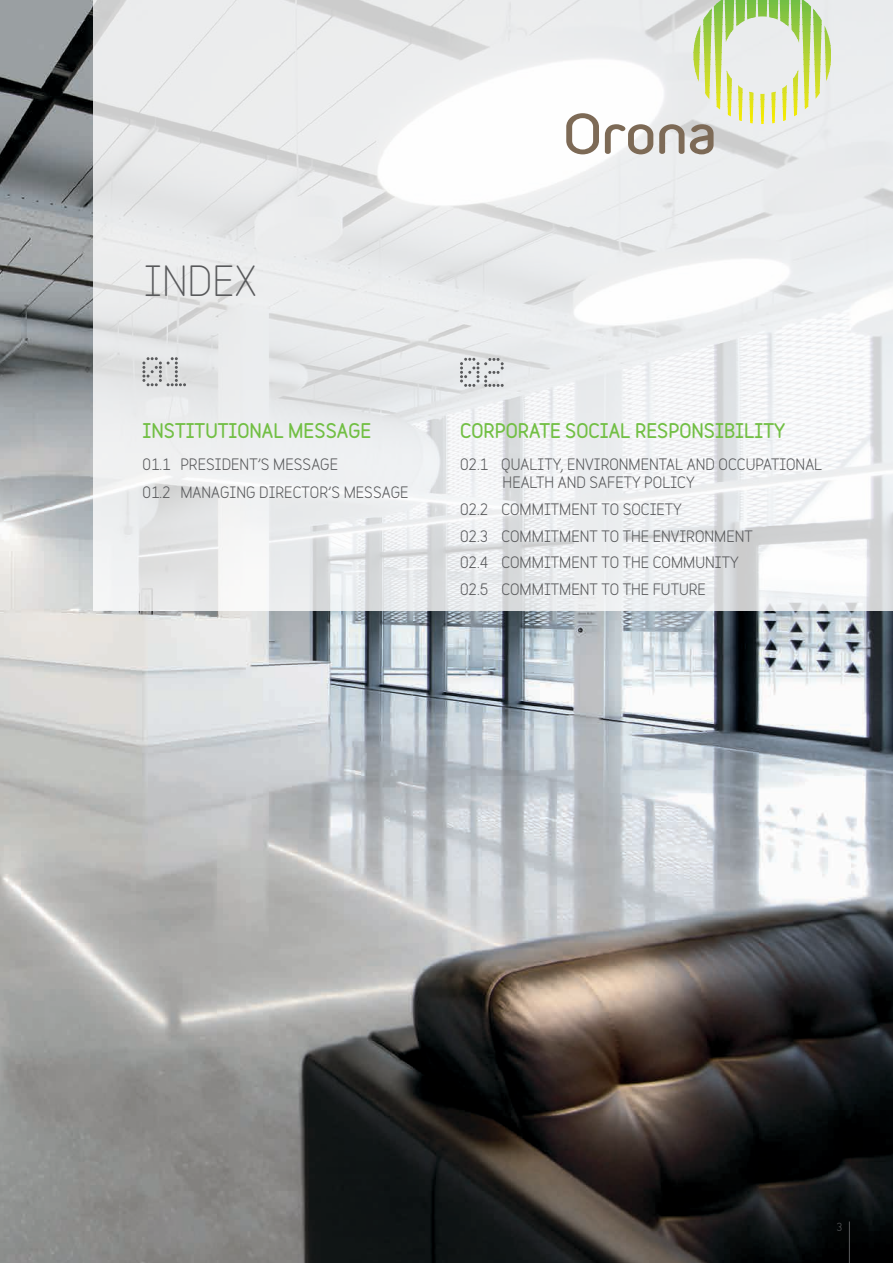
<style>
.page{position:relative;width:893px;height:1263px;background:#fff}
.page>*{position:absolute;margin:0;border:0;box-sizing:border-box;transform-origin:0 0}
.t1{font:40.2px "Variable";color:#58595b}
.t2{font:900 18.15px "Variable";color:#72bf44}
.t3{font:700 14.85px/26.7px "Variable";color:#58595b}
.t4{font:700 10.5px "Variable";color:#58595b}
</style>
<div class="page">
<img style="left:0;top:0;width:893px;height:1263px">
<svg style="left:94px;top:0;width:799px;height:611px;fill:#ebedee"></svg>
<svg style="left:142px;top:357px;width:44px;height:29px"></svg>
<svg style="left:460px;top:358px;width:44px;height:29px"></svg>
<hr style="left:849px;top:1221px;width:1px;height:42px;background:#58595b">
<hr style="left:693px;top:122px;width:138px;height:2px;background:#faed00">
<hr style="left:693px;top:121px;width:138px;height:1px;background:#f8ec00">
<hr style="left:693px;top:119px;width:138px;height:2px;background:#f6eb00">
<hr style="left:693px;top:117px;width:138px;height:2px;background:#f5eb00">
<hr style="left:693px;top:115px;width:138px;height:2px;background:#f3ea00">
<hr style="left:693px;top:114px;width:138px;height:1px;background:#f1e902">
<hr style="left:693px;top:112px;width:138px;height:2px;background:#efe906">
<hr style="left:693px;top:110px;width:138px;height:2px;background:#ede80a">
<hr style="left:693px;top:108px;width:138px;height:2px;background:#ece70e">
<hr style="left:693px;top:107px;width:138px;height:1px;background:#eae610">
<hr style="left:693px;top:105px;width:138px;height:2px;background:#e8e613">
<hr style="left:693px;top:103px;width:138px;height:2px;background:#e6e515">
<hr style="left:693px;top:101px;width:138px;height:2px;background:#e4e417">
<hr style="left:693px;top:100px;width:138px;height:1px;background:#e2e419">
<hr style="left:693px;top:98px;width:138px;height:2px;background:#e1e31b">
<hr style="left:693px;top:96px;width:138px;height:2px;background:#dfe21d">
<hr style="left:693px;top:94px;width:138px;height:2px;background:#dde21e">
<hr style="left:693px;top:93px;width:138px;height:1px;background:#dbe120">
<hr style="left:693px;top:91px;width:138px;height:2px;background:#d9e021">
<hr style="left:693px;top:89px;width:138px;height:2px;background:#d8e022">
<hr style="left:693px;top:87px;width:138px;height:2px;background:#d6df24">
<hr style="left:693px;top:86px;width:138px;height:1px;background:#d4de25">
<hr style="left:693px;top:84px;width:138px;height:2px;background:#d2de26">
<hr style="left:693px;top:82px;width:138px;height:2px;background:#d0dd27">
<hr style="left:693px;top:80px;width:138px;height:2px;background:#cedc28">
<hr style="left:693px;top:79px;width:138px;height:1px;background:#ccdc29">
<hr style="left:693px;top:77px;width:138px;height:2px;background:#cadb2a">
<hr style="left:693px;top:75px;width:138px;height:2px;background:#c9da2b">
<hr style="left:693px;top:73px;width:138px;height:2px;background:#c7da2c">
<hr style="left:693px;top:72px;width:138px;height:1px;background:#c5d92d">
<hr style="left:693px;top:70px;width:138px;height:2px;background:#c3d82e">
<hr style="left:693px;top:68px;width:138px;height:2px;background:#c1d82f">
<hr style="left:693px;top:66px;width:138px;height:2px;background:#bfd730">
<hr style="left:693px;top:65px;width:138px;height:1px;background:#bdd630">
<hr style="left:693px;top:63px;width:138px;height:2px;background:#bbd631">
<hr style="left:693px;top:61px;width:138px;height:2px;background:#bad532">
<hr style="left:693px;top:59px;width:138px;height:2px;background:#b8d433">
<hr style="left:693px;top:58px;width:138px;height:1px;background:#b6d433">
<hr style="left:693px;top:56px;width:138px;height:2px;background:#b4d334">
<hr style="left:693px;top:54px;width:138px;height:2px;background:#b2d235">
<hr style="left:693px;top:52px;width:138px;height:2px;background:#b0d235">
<hr style="left:693px;top:51px;width:138px;height:1px;background:#aed136">
<hr style="left:693px;top:49px;width:138px;height:2px;background:#acd037">
<hr style="left:693px;top:47px;width:138px;height:2px;background:#aad037">
<hr style="left:693px;top:45px;width:138px;height:2px;background:#a8cf38">
<hr style="left:693px;top:44px;width:138px;height:1px;background:#a5ce39">
<hr style="left:693px;top:42px;width:138px;height:2px;background:#a4ce39">
<hr style="left:693px;top:40px;width:138px;height:2px;background:#a2cd3a">
<hr style="left:693px;top:38px;width:138px;height:2px;background:#a0cc3a">
<hr style="left:693px;top:37px;width:138px;height:1px;background:#9ecc3b">
<hr style="left:693px;top:35px;width:138px;height:2px;background:#9ccb3b">
<hr style="left:693px;top:33px;width:138px;height:2px;background:#99ca3c">
<hr style="left:693px;top:31px;width:138px;height:2px;background:#97ca3d">
<hr style="left:693px;top:30px;width:138px;height:1px;background:#96c93d">
<hr style="left:693px;top:28px;width:138px;height:2px;background:#94c93d">
<hr style="left:693px;top:26px;width:138px;height:2px;background:#92c83e">
<hr style="left:693px;top:24px;width:138px;height:2px;background:#90c73e">
<hr style="left:693px;top:23px;width:138px;height:1px;background:#8ec73f">
<hr style="left:693px;top:21px;width:138px;height:2px;background:#8bc63f">
<hr style="left:693px;top:19px;width:138px;height:2px;background:#89c540">
<hr style="left:693px;top:17px;width:138px;height:2px;background:#88c540">
<hr style="left:693px;top:16px;width:138px;height:1px;background:#86c440">
<hr style="left:693px;top:14px;width:138px;height:2px;background:#84c441">
<hr style="left:693px;top:12px;width:138px;height:2px;background:#82c341">
<hr style="left:693px;top:10px;width:138px;height:2px;background:#7fc242">
<hr style="left:693px;top:9px;width:138px;height:1px;background:#7dc242">
<hr style="left:693px;top:7px;width:138px;height:2px;background:#7bc142">
<hr style="left:693px;top:5px;width:138px;height:2px;background:#7ac143">
<hr style="left:693px;top:3px;width:138px;height:2px;background:#77c043">
<hr style="left:693px;top:2px;width:138px;height:1px;background:#75c043">
<hr style="left:693px;top:0;width:138px;height:2px;background:#72bf44">
<svg style="left:566px;top:113px;width:33px;height:41px"></svg>
<svg style="left:605px;top:124px;width:48px;height:30px"></svg>
<svg style="left:659px;top:124px;width:25px;height:30px"></svg>
<svg style="left:690px;top:124px;width:23px;height:30px"></svg>
<h1 class="t1" style="left:144px;top:249px;width:114px">INDEX</h1>
<p class="t2" style="left:142px;top:417px;width:230px">INSTITUTIONAL MESSAGE</p>
<p class="t3" style="left:142px;top:449px;width:268px;line-height:27.5px">01.1 PRESIDENT’S MESSAGE<br>01.2 MANAGING DIRECTOR’S MESSAGE</p>
<p class="t2" style="left:460px;top:417px;width:327px">CORPORATE SOCIAL RESPONSIBILITY</p>
<p class="t3" style="left:503px;top:454px;width:321px;line-height:18.1px;text-indent:-43px">02.1 QUALITY, ENVIRONMENTAL AND OCCUPATIONAL<br>HEALTH AND SAFETY POLICY</p>
<p class="t3" style="left:460px;top:494px;width:294px">02.2 COMMITMENT TO SOCIETY<br>02.3 COMMITMENT TO THE ENVIRONMENT<br>02.4 COMMITMENT TO THE COMMUNITY<br>02.5 COMMITMENT TO THE FUTURE</p>
<p class="t4" style="left:836px;top:1218px;width:8px">3</p>
</div>
